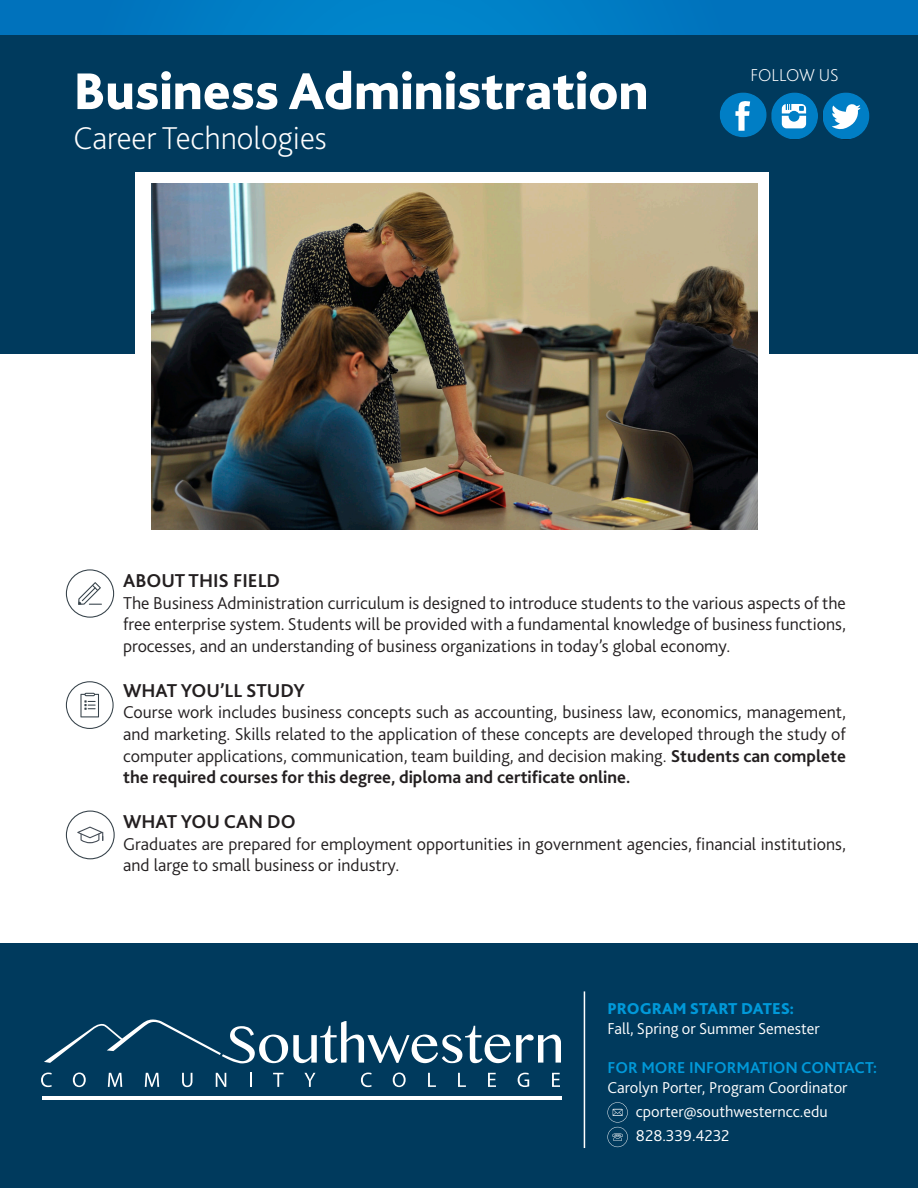
<style>
.page{position:relative;width:918px;height:1188px;background:#fff}
.page>*{position:absolute;margin:0;border:0;box-sizing:border-box;transform-origin:0 0}
.t1{font:800 54px "Bliss 2";color:#fff}
.t2{font:200 33px "Bliss 2";color:#fff}
.t3{font:700 19.5px "Bliss 2";color:#231f20}
.t4{font:300 18px/21.6px "Bliss 2";color:#231f20;text-align:justify}
.t5{font:200 18px "Bliss 2";color:#fff}
.t6{font:300 16.5px "Bliss 2";color:#fff}
.t7{font:700 16.5px "Bliss 2";color:#0099d9}
.t8{font:800 16.5px "Bliss 2";color:#0099d9}
.s1{font-weight:700}
</style>
<div class="page">
<div style="left:0;top:0;width:918px;height:353px;background:#003a5d"></div>
<div style="left:0;top:0;width:918px;height:35px;background:#0079c1"></div>
<svg style="left:720px;top:93px;width:149px;height:46px"></svg>
<div style="left:0;top:944px;width:918px;height:244px;background:#003a5d"></div>
<div style="left:135px;top:172px;width:634px;height:323px;background:#fff"></div>
<hr style="left:42px;top:1096px;width:519px;height:3px;background:#fff">
<svg style="left:41px;top:1073px;width:11px;height:14px"></svg>
<svg style="left:73px;top:1073px;width:13px;height:14px"></svg>
<svg style="left:108px;top:1073px;width:14px;height:14px"></svg>
<svg style="left:145px;top:1073px;width:14px;height:14px"></svg>
<svg style="left:182px;top:1073px;width:10px;height:14px"></svg>
<svg style="left:216px;top:1073px;width:10px;height:14px"></svg>
<svg style="left:250px;top:1073px;width:1px;height:14px"></svg>
<svg style="left:273px;top:1073px;width:11px;height:14px"></svg>
<svg style="left:304px;top:1073px;width:11px;height:14px"></svg>
<svg style="left:361px;top:1073px;width:11px;height:14px"></svg>
<svg style="left:393px;top:1073px;width:13px;height:14px"></svg>
<svg style="left:428px;top:1073px;width:8px;height:14px"></svg>
<svg style="left:458px;top:1073px;width:8px;height:14px"></svg>
<svg style="left:488px;top:1073px;width:8px;height:14px"></svg>
<svg style="left:518px;top:1073px;width:11px;height:14px"></svg>
<svg style="left:552px;top:1073px;width:8px;height:14px"></svg>
<svg style="left:44px;top:1020px;width:517px;height:44px"></svg>
<svg style="left:66px;top:569px;width:48px;height:49px"></svg>
<svg style="left:66px;top:681px;width:48px;height:48px"></svg>
<svg style="left:66px;top:811px;width:49px;height:48px"></svg>
<hr style="left:584px;top:991px;width:1px;height:157px;background:#fff">
<svg style="left:607px;top:1102px;width:21px;height:45px"></svg>
<img style="left:152px;top:184px;width:606px;height:345px">
<p class="t1" style="left:73px;top:58px;width:577px">Business Administration</p>
<p class="t2" style="left:73px;top:117px;width:255px">Career Technologies</p>
<p class="t5" style="left:751px;top:64px;width:90px">FOLLOW US</p>
<p class="t3" style="left:123px;top:568px;width:159px">ABOUT THIS FIELD</p>
<p class="t4" style="left:123px;top:591px;width:724px">The Business Administration curriculum is designed to introduce students to the various aspects of the free enterprise system. Students will be provided with a fundamental knowledge of business functions, processes, and an understanding of business organizations in today’s global economy.</p>
<p class="t3" style="left:123px;top:678px;width:183px">WHAT YOU’LL STUDY</p>
<p class="t4" style="left:123px;top:701px;width:724px">Course work includes business concepts such as accounting, business law, economics, management, and marketing. Skills related to the application of these concepts are developed through the study of computer applications, communication, team building, and decision making. <span class="s1">Students can complete the required courses for this degree, diploma and certificate online.</span></p>
<p class="t3" style="left:123px;top:810px;width:174px">WHAT YOU CAN DO</p>
<p class="t4" style="left:123px;top:833px;width:724px">Graduates are prepared for employment opportunities in government agencies, financial institutions, and large to small business or industry.</p>
<p class="t8" style="left:607px;top:998px;width:188px">PROGRAM START DATES:</p>
<p class="t6" style="left:607px;top:1018px;width:214px">Fall, Spring or Summer Semester</p>
<p class="t7" style="left:607px;top:1058px;width:271px">FOR MORE INFORMATION CONTACT:</p>
<p class="t6" style="left:607px;top:1077px;width:242px">Carolyn Porter, Program Coordinator</p>
<p class="t6" style="left:636px;top:1101px;width:193px">cporter@southwesterncc.edu</p>
<p class="t6" style="left:636px;top:1125px;width:95px">828.339.4232</p>
</div>
